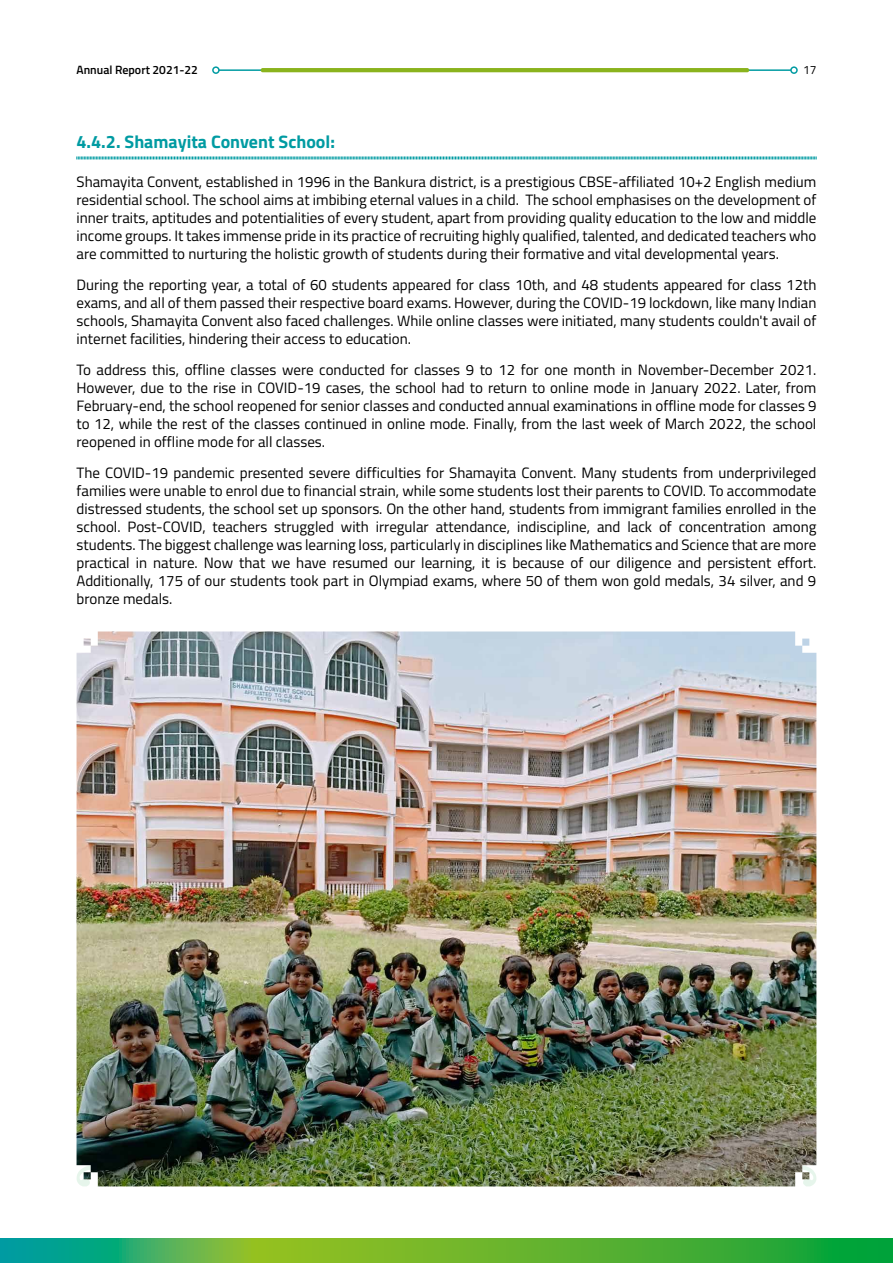
<style>
.page{position:relative;width:893px;height:1263px;background:#fff}
.page>*{position:absolute;margin:0;border:0;box-sizing:border-box;transform-origin:0 0}
.t1{font:700 18px "Titillium Web";color:#009ba2}
.t2{font:15px/18px "Titillium Web";color:#000;text-align:justify}
.t3{font:600 12px "Titillium Web";color:#000}
.t4{font:12px "Titillium Web";color:#000}
</style>
<div class="page">
<svg style="left:0;top:1238px;width:893px;height:25px;background:#4baf40"></svg>
<hr style="left:219px;top:69px;width:572px;height:2px;background:#009ba2">
<div style="left:212px;top:66px;width:8px;height:8px;border:2px solid #009ba2;border-radius:50%"></div>
<div style="left:790px;top:66px;width:8px;height:8px;border:2px solid #009ba2;border-radius:50%"></div>
<hr style="left:261px;top:68px;width:488px;height:4px;background:#8ab31d;border-radius:2px">
<svg style="left:76px;top:156px;width:741px;height:4px;background:#7fcccf"></svg>
<img style="left:77px;top:631px;width:739px;height:555px">
<p class="t3" style="left:77px;top:61px;width:123px">Annual Report 2021-22</p>
<p class="t4" style="left:803px;top:61px;width:15px">17</p>
<p class="t1" style="left:77px;top:128px;width:260px">4.4.2. Shamayita Convent School:</p>
<p class="t2" style="left:77px;top:172px;width:741px">Shamayita Convent, established in 1996 in the Bankura district, is a prestigious CBSE-affiliated 10+2 English medium residential school. The school aims at imbibing eternal values in a child. The school emphasises on the development of inner traits, aptitudes and potentialities of every student, apart from providing quality education to the low and middle income groups. It takes immense pride in its practice of recruiting highly qualified, talented, and dedicated teachers who are committed to nurturing the holistic growth of students during their formative and vital developmental years.</p>
<p class="t2" style="left:77px;top:275px;width:741px">During the reporting year, a total of 60 students appeared for class 10th, and 48 students appeared for class 12th exams, and all of them passed their respective board exams. However, during the COVID-19 lockdown, like many Indian schools, Shamayita Convent also faced challenges. While online classes were initiated, many students couldn't avail of internet facilities, hindering their access to education.</p>
<p class="t2" style="left:77px;top:360px;width:741px">To address this, offline classes were conducted for classes 9 to 12 for one month in November-December 2021.<br>However, due to the rise in COVID-19 cases, the school had to return to online mode in January 2022. Later, from February-end, the school reopened for senior classes and conducted annual examinations in offline mode for classes 9 to 12, while the rest of the classes continued in online mode. Finally, from the last week of March 2022, the school reopened in offline mode for all classes.</p>
<p class="t2" style="left:77px;top:462px;width:741px">The COVID-19 pandemic presented severe difficulties for Shamayita Convent. Many students from underprivileged families were unable to enrol due to financial strain, while some students lost their parents to COVID. To accommodate distressed students, the school set up sponsors. On the other hand, students from immigrant families enrolled in the school. Post-COVID, teachers struggled with irregular attendance, indiscipline, and lack of concentration among students. The biggest challenge was learning loss, particularly in disciplines like Mathematics and Science that are more practical in nature. Now that we have resumed our learning, it is because of our diligence and persistent effort.<br>Additionally, 175 of our students took part in Olympiad exams, where 50 of them won gold medals, 34 silver, and 9 bronze medals.</p>
</div>
